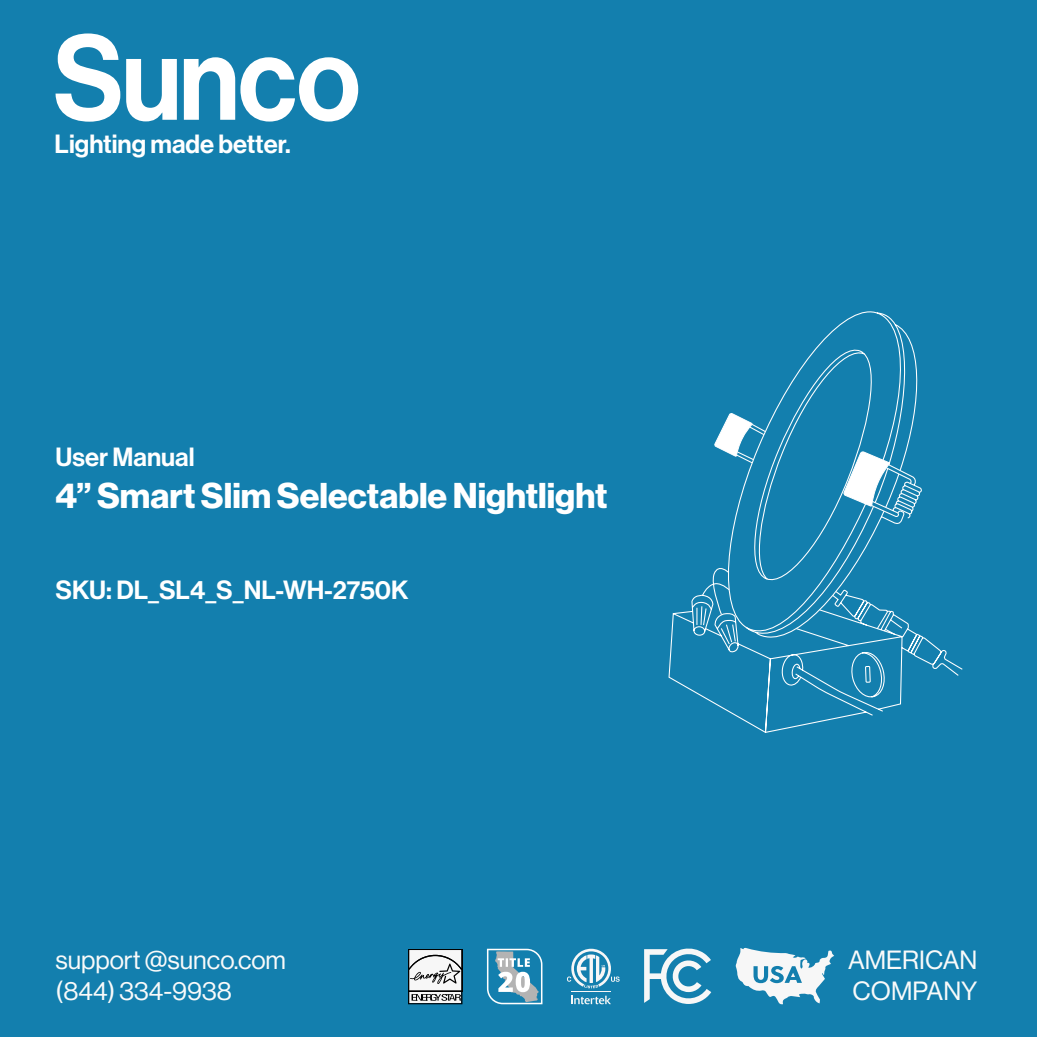
<style>
.page{position:relative;width:1037px;height:1037px;background:#137fae}
.page>*{position:absolute;margin:0;border:0;box-sizing:border-box;transform-origin:0 0}
.t1{font:35.1px "N Haas Grotesk DS Pro 75 Bd";color:#fff}
.t2{font:25.8px "N Haas Grotesk DS Pro 65 Md";color:#fff}
.t3{font:25.8px "N Haas Grotesk DS Pro 55 Rg";color:#f9fafa}
</style>
<div class="page">
<svg style="left:56px;top:33px;width:64px;height:89px"></svg>
<svg style="left:126px;top:59px;width:51px;height:62px"></svg>
<svg style="left:184px;top:57px;width:174px;height:65px"></svg>
<svg style="left:644px;top:948px;width:67px;height:56px"></svg>
<div style="left:408px;top:949px;width:54px;height:42px;background:#000"></div>
<svg style="left:408px;top:950px;width:54px;height:54px;background:#bbbcbc"></svg>
<svg style="left:767px;top:311px;width:151px;height:152px"></svg>
<svg style="left:842px;top:450px;width:49px;height:13px"></svg>
<svg style="left:714px;top:413px;width:53px;height:50px"></svg>
<svg style="left:668px;top:463px;width:295px;height:270px"></svg>
<svg style="left:736px;top:947px;width:98px;height:57px"></svg>
<svg style="left:571px;top:996px;width:40px;height:8px"></svg>
<hr style="left:571px;top:991px;width:40px;height:1px;background:#f7f7f7">
<svg style="left:567px;top:949px;width:53px;height:39px"></svg>
<svg style="left:487px;top:949px;width:55px;height:55px"></svg>
<p class="t2" style="left:55px;top:129px;width:238px">Lighting made better.</p>
<p class="t2" style="left:56px;top:442px;width:141px">User Manual</p>
<p class="t1" style="left:56px;top:475px;width:553px">4” Smart Slim Selectable Nightlight</p>
<p class="t2" style="left:56px;top:575px;width:355px">SKU: DL_SL4_S_NL-WH-2750K</p>
<p class="t3" style="left:56px;top:945px;width:232px">support @sunco.com</p>
<p class="t3" style="left:56px;top:976px;width:178px">(844) 334-9938</p>
<p class="t3" style="left:848px;top:945px;width:131px">AMERICAN</p>
<p class="t3" style="left:852px;top:976px;width:126px">COMPANY</p>
</div>
